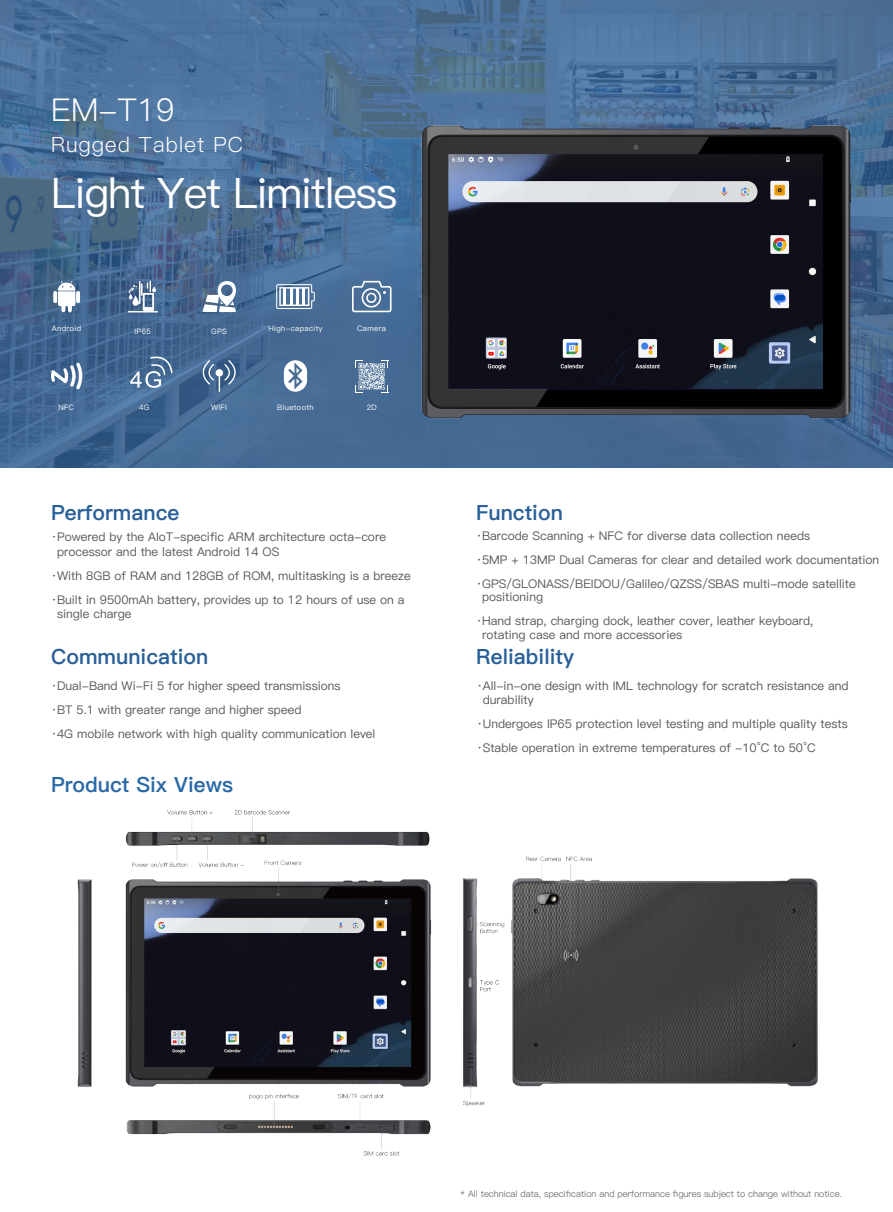
<style>
.page{position:relative;width:893px;height:1212px;background:#fff}
.page>*{position:absolute;margin:0;border:0;box-sizing:border-box;transform-origin:0 0}
.t1{font:42px "Ping Fang SC Medium";letter-spacing:-.025em;color:#fff}
.t2{font:31.5px "Ping Fang SC Regular";color:#fff}
.t3{font:21px "Ping Fang SC Heavy";color:#295f99}
.t4{font:21px "Ping Fang SC Heavy";color:#2969a7}
.t5{font:21px "Ping Fang SC Regular";letter-spacing:.05em;color:#fff}
.t6{font:12px/24px "Ping Fang SC Medium";color:#57585a}
.t7{font:9px "Ping Fang SC Regular";color:#57585a}
.t8{font:7.5px "Ping Fang SC Medium";letter-spacing:.05em;color:#fff}
</style>
<div class="page">
<svg style="left:0;top:0;width:893px;height:468px;background:#496e96"></svg>
<img style="left:354px;top:112px;width:539px;height:320px">
<svg style="left:53px;top:281px;width:27px;height:32px"></svg>
<svg style="left:355px;top:360px;width:34px;height:33px"></svg>
<svg style="left:202px;top:281px;width:34px;height:31px"></svg>
<svg style="left:128px;top:281px;width:30px;height:31px"></svg>
<svg style="left:276px;top:284px;width:39px;height:25px"></svg>
<hr style="left:283px;top:288px;width:3px;height:17px;background:#fff">
<hr style="left:290px;top:288px;width:3px;height:17px;background:#fff">
<hr style="left:296px;top:288px;width:3px;height:17px;background:#fff">
<hr style="left:302px;top:288px;width:3px;height:17px;background:#fff">
<svg style="left:352px;top:281px;width:40px;height:31px"></svg>
<svg style="left:284px;top:360px;width:23px;height:32px"></svg>
<svg style="left:203px;top:360px;width:33px;height:32px"></svg>
<svg style="left:51px;top:363px;width:31px;height:26px"></svg>
<svg style="left:130px;top:355px;width:43px;height:33px"></svg>
<img style="left:78px;top:810px;width:739px;height:346px">
<h2 class="t2" style="left:51px;top:91px;width:125px">EM-T19</h2>
<h3 class="t5" style="left:51px;top:132px;width:194px">Rugged Tablet PC</h3>
<h1 class="t1" style="left:51px;top:168px;width:348px">Light Yet Limitless</h1>
<p class="t8" style="left:52px;top:324px;width:31px">Android</p>
<p class="t8" style="left:134px;top:327px;width:18px">IP65</p>
<p class="t8" style="left:211px;top:327px;width:17px">GPS</p>
<p class="t8" style="left:268px;top:324px;width:56px">High-capacity</p>
<p class="t8" style="left:357px;top:324px;width:31px">Camera</p>
<p class="t8" style="left:59px;top:402px;width:17px">NFC</p>
<p class="t8" style="left:139px;top:402px;width:12px">4G</p>
<p class="t8" style="left:211px;top:402px;width:17px">WIFI</p>
<p class="t8" style="left:277px;top:402px;width:38px">Bluetooth</p>
<p class="t8" style="left:367px;top:402px;width:11px">2D</p>
<h3 class="t3" style="left:51px;top:500px;width:130px">Performance</h3>
<p class="t6" style="left:57px;top:530px;width:330px;line-height:14.4px;text-indent:-6px">·Powered by the AIoT-specific ARM architecture octa-core processor and the latest Android 14 OS</p>
<p class="t6" style="left:51px;top:563px;width:361px">·With 8GB of RAM and 128GB of ROM, multitasking is a breeze ·Built in 9500mAh battery, provides up to 12 hours of use on a</p>
<p class="t6" style="left:57px;top:601px;width:76px">single charge</p>
<h3 class="t3" style="left:51px;top:644px;width:159px">Communication</h3>
<p class="t6" style="left:51px;top:674px;width:326px">·Dual-Band Wi-Fi 5 for higher speed transmissions<br>·BT 5.1 with greater range and higher speed<br>·4G mobile network with high quality communication level</p>
<h3 class="t4" style="left:51px;top:772px;width:184px">Product Six Views</h3>
<h3 class="t3" style="left:476px;top:500px;width:88px">Function</h3>
<p class="t6" style="left:476px;top:524px;width:405px;line-height:23.5px">·Barcode Scanning + NFC for diverse data collection needs<br>·5MP + 13MP Dual Cameras for clear and detailed work documentation ·GPS/GLONASS/BEIDOU/Galileo/QZSS/SBAS multi-mode satellite</p>
<p class="t6" style="left:476px;top:585px;width:339px;line-height:23.5px;text-indent:6px">positioning<br>·Hand strap, charging dock, leather cover, leather keyboard,</p>
<p class="t6" style="left:482px;top:623px;width:202px">rotating case and more accessories</p>
<h3 class="t3" style="left:476px;top:644px;width:99px">Reliability</h3>
<p class="t6" style="left:483px;top:679px;width:367px;line-height:14px;text-indent:-6px">·All-in-one design with IML technology for scratch resistance and durability</p>
<p class="t6" style="left:477px;top:712px;width:372px">·Undergoes IP65 protection level testing and multiple quality tests ·Stable operation in extreme temperatures of -10°C to 50°C</p>
<p class="t7" style="left:460px;top:1188px;width:383px">* All technical data, specification and performance figures subject to change without notice.</p>
</div>
